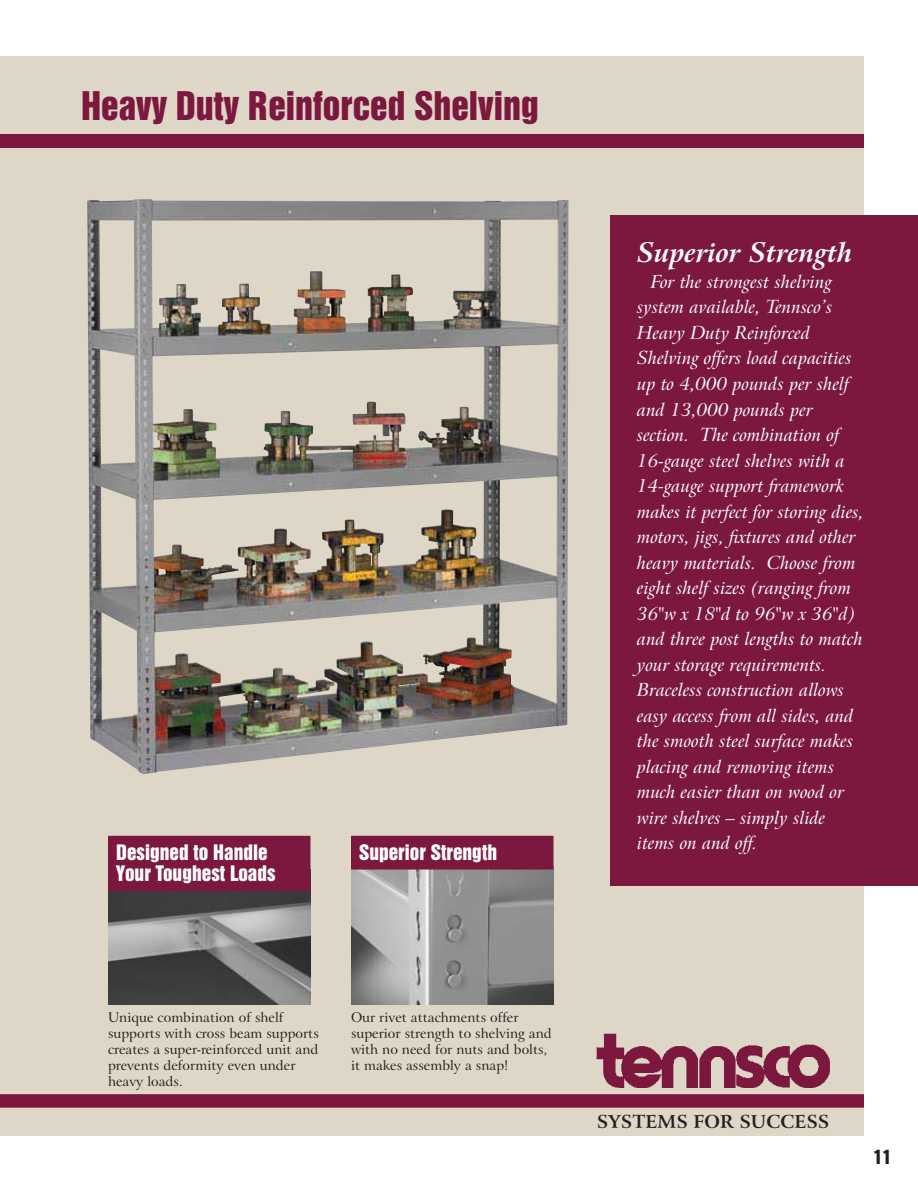
<style>
.page{position:relative;width:918px;height:1188px;background:#fff}
.page>*{position:absolute;margin:0;border:0;box-sizing:border-box;transform-origin:0 0}
.t1{font:36px "Swiss 921 BT Regular A";color:#7c183e}
.t2{font:italic 700 27px "Arrus BT";color:#fff}
.t3{font:19.5px/21px "Swiss 921 BT Regular A";color:#fff}
.t4{font:italic 18px/25.5px "Arrus BT";color:#fff}
.t5{font:700 18px "Arrus BT";color:#231f20}
.t6{font:18px "Swiss 921 BT Regular A";color:#231f20}
.t7{font:13.5px/16.2px "Arrus BT";color:#231f20}
</style>
<div class="page">
<div style="left:0;top:56px;width:864px;height:1080px;background:#ded6c7"></div>
<img style="left:351px;top:870px;width:203px;height:135px">
<svg style="left:0;top:1094px;width:864px;height:14px;background:#7f1e42"></svg>
<img style="left:596px;top:1034px;width:234px;height:54px">
<img style="left:108px;top:870px;width:203px;height:135px">
<div style="left:0;top:134px;width:864px;height:13px;background:#7c183e"></div>
<div style="left:610px;top:215px;width:308px;height:670px;background:#7c183e"></div>
<div style="left:109px;top:837px;width:201px;height:53px;background:#7c183e"></div>
<div style="left:108px;top:836px;width:202px;height:55px;border:2px solid #7c183e"></div>
<div style="left:352px;top:837px;width:201px;height:32px;background:#7c183e"></div>
<div style="left:351px;top:836px;width:203px;height:34px;border:2px solid #7c183e"></div>
<img style="left:87px;top:199px;width:481px;height:575px">
<h1 class="t1" style="left:81px;top:90px;width:460px">Heavy Duty Reinforced Shelving</h1>
<p class="t3" style="left:116px;top:842px;width:161px">Designed to Handle<br>Your Toughest Loads</p>
<p class="t3" style="left:359px;top:842px;width:139px">Superior Strength</p>
<h2 class="t2" style="left:637px;top:240px;width:217px">Superior Strength</h2>
<p class="t4" style="left:637px;top:271px;width:228px;text-indent:14px">For the strongest shelving system available, Tennsco’s<br>Heavy Duty Reinforced<br>Shelving offers load capacities up to 4,000 pounds per shelf and 13,000 pounds per section. The combination of<br>16-gauge steel shelves with a<br>14-gauge support framework makes it perfect for storing dies, motors, jigs, fixtures and other heavy materials. Choose from eight shelf sizes (ranging from<br>36"w x 18"d to 96"w x 36"d) and three post lengths to match your storage requirements.<br>Braceless construction allows easy access from all sides, and the smooth steel surface makes placing and removing items much easier than on wood or wire shelves – simply slide items on and off.</p>
<p class="t7" style="left:108px;top:1009px;width:212px">Unique combination of shelf supports with cross beam supports creates a super-reinforced unit and prevents deformity even under heavy loads.</p>
<p class="t7" style="left:351px;top:1009px;width:202px">Our rivet attachments offer superior strength to shelving and with no need for nuts and bolts, it makes assembly a snap!</p>
<p class="t5" style="left:597px;top:1110px;width:234px">SYSTEMS FOR SUCCESS</p>
<p class="t6" style="left:873px;top:1148px;width:19px">11</p>
</div>
